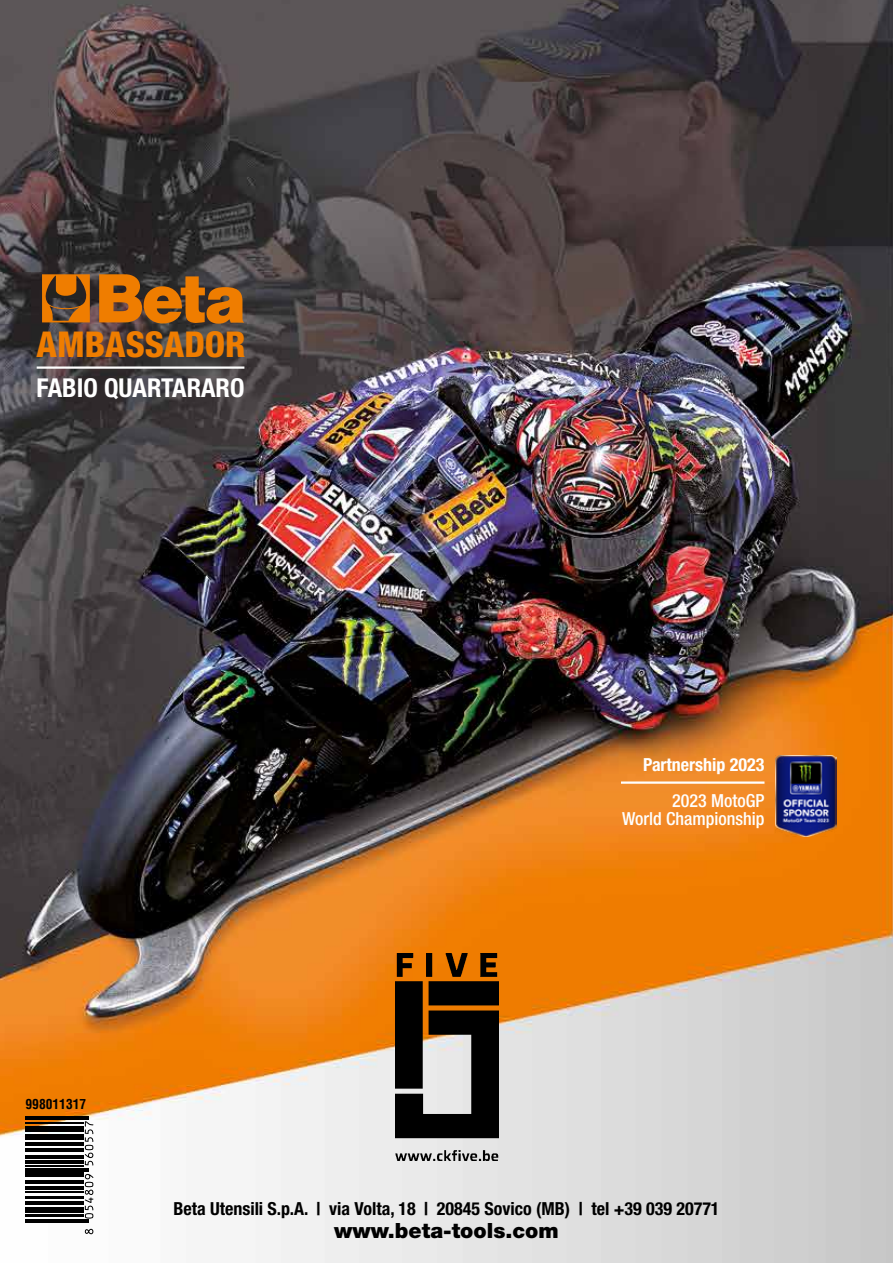
<style>
.page{position:relative;width:893px;height:1263px;background:#fff}
.page>*{position:absolute;margin:0;border:0;box-sizing:border-box;transform-origin:0 0}
.t1{font:800 condensed 35.55px "Helvetica Neue LT Std";color:#ef7d00}
.t2{font:700 condensed 26.1px "Helvetica Neue LT Std";color:#fff}
.t3{font:900 21px "Helvetica Neue LT Std";color:#000}
.t4{font:700 condensed 18px "Helvetica Neue LT Std";color:#000}
.t5{font:500 condensed 18px/18px "Helvetica Neue LT Std";color:#fff;text-align:right}
.t6{font:700 condensed 18px "Helvetica Neue LT Std";color:#fff}
.t7{font:700 condensed 13.5px "Helvetica LT Std";color:#000}
</style>
<div class="page">
<img style="left:0;top:0;width:893px;height:1263px">
<hr style="left:37px;top:366px;width:207px;height:3px;background:#fff">
<svg style="left:42px;top:274px;width:48px;height:48px;background:#9f5d16"></svg>
<svg style="left:99px;top:274px;width:145px;height:50px;background:#a96217"></svg>
<img style="left:775px;top:755px;width:61px;height:82px">
<hr style="left:621px;top:781px;width:143px;height:3px;background:#fff">
<hr style="left:26px;top:1222px;width:63px;height:1px;background:#000">
<hr style="left:26px;top:1219px;width:63px;height:2px;background:#000">
<hr style="left:26px;top:1214px;width:58px;height:2px;background:#000">
<hr style="left:26px;top:1212px;width:58px;height:1px;background:#000">
<hr style="left:26px;top:1207px;width:58px;height:3px;background:#000">
<hr style="left:26px;top:1204px;width:58px;height:1px;background:#000">
<hr style="left:26px;top:1201px;width:58px;height:2px;background:#000">
<hr style="left:26px;top:1196px;width:58px;height:2px;background:#000">
<hr style="left:26px;top:1191px;width:58px;height:2px;background:#000">
<hr style="left:26px;top:1188px;width:58px;height:1px;background:#000">
<hr style="left:26px;top:1186px;width:58px;height:1px;background:#000">
<hr style="left:26px;top:1180px;width:58px;height:4px;background:#000">
<hr style="left:26px;top:1176px;width:58px;height:1px;background:#000">
<hr style="left:26px;top:1172px;width:58px;height:3px;background:#000">
<hr style="left:26px;top:1170px;width:63px;height:1px;background:#000">
<hr style="left:26px;top:1168px;width:63px;height:1px;background:#000">
<hr style="left:26px;top:1166px;width:58px;height:1px;background:#000">
<hr style="left:26px;top:1160px;width:58px;height:3px;background:#000">
<hr style="left:26px;top:1158px;width:58px;height:1px;background:#000">
<hr style="left:26px;top:1156px;width:58px;height:1px;background:#000">
<hr style="left:26px;top:1148px;width:58px;height:3px;background:#000">
<hr style="left:26px;top:1144px;width:58px;height:1px;background:#000">
<hr style="left:26px;top:1142px;width:58px;height:1px;background:#000">
<hr style="left:26px;top:1136px;width:58px;height:4px;background:#000">
<hr style="left:26px;top:1134px;width:58px;height:1px;background:#000">
<hr style="left:26px;top:1129px;width:58px;height:3px;background:#000">
<hr style="left:26px;top:1126px;width:58px;height:2px;background:#000">
<hr style="left:26px;top:1122px;width:58px;height:1px;background:#000">
<hr style="left:26px;top:1119px;width:63px;height:1px;background:#000">
<hr style="left:26px;top:1116px;width:63px;height:1px;background:#000">
<svg style="left:85px;top:1229px;width:8px;height:5px"></svg>
<svg style="left:85px;top:1174px;width:8px;height:44px"></svg>
<svg style="left:85px;top:1121px;width:8px;height:44px"></svg>
<img style="left:396px;top:953px;width:102px;height:207px">
<h1 class="t1" style="left:37px;top:323px;width:211px">AMBASSADOR</h1>
<h2 class="t2" style="left:37px;top:372px;width:209px">FABIO QUARTARARO</h2>
<p class="t7" style="left:26px;top:1095px;width:62px">998011317</p>
<p class="t6" style="left:643px;top:753px;width:123px">Partnership 2023</p>
<p class="t5" style="left:622px;top:791px;width:144px">2023 MotoGP<br>World Championship</p>
<p class="t4" style="left:173px;top:1198px;width:548px">Beta Utensili S.p.A. | via Volta, 18 | 20845 Sovico (MB) | tel +39 039 20771</p>
<p class="t3" style="left:334px;top:1217px;width:226px">www.beta-tools.com</p>
</div>
